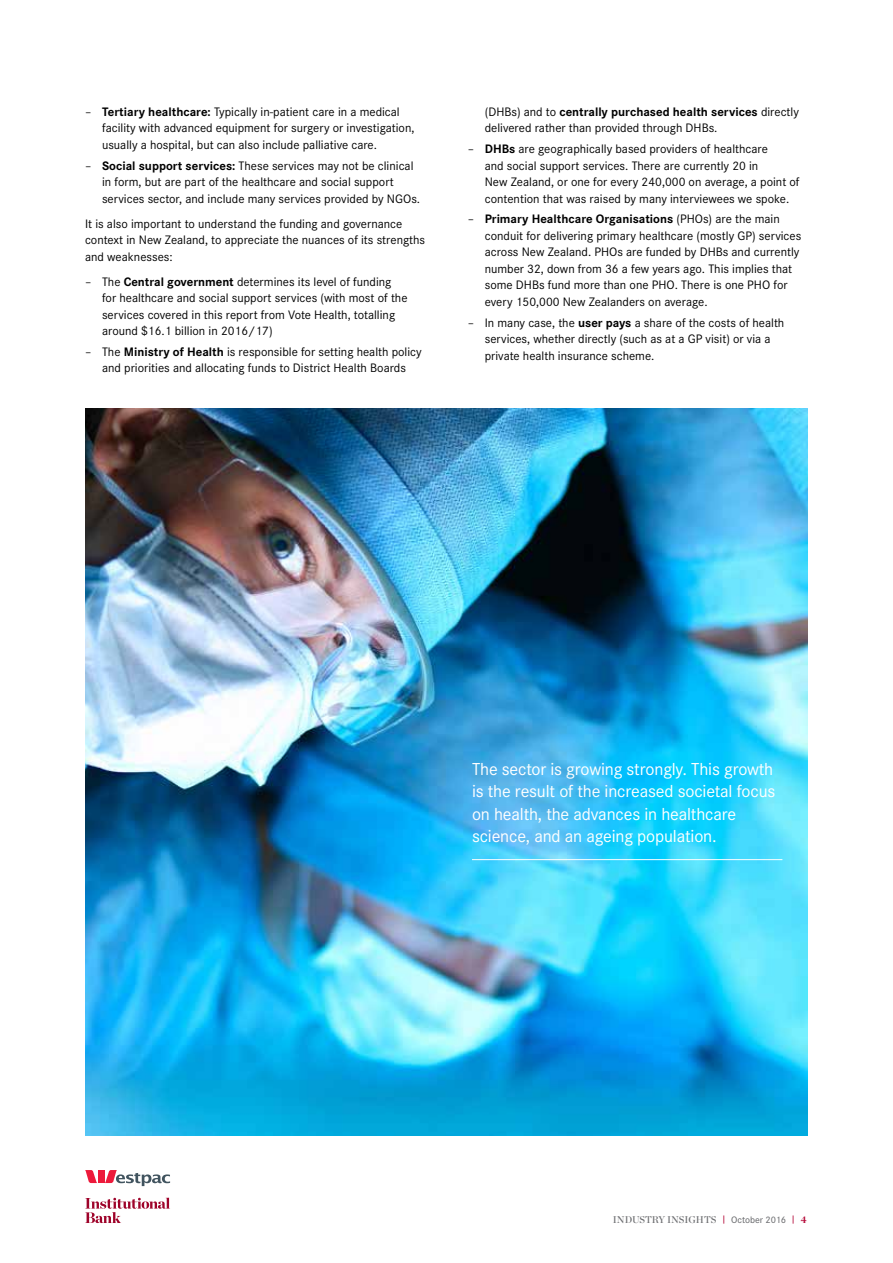
<style>
.page{position:relative;width:893px;height:1263px;background:#fff}
.page>*{position:absolute;margin:0;border:0;box-sizing:border-box;transform-origin:0 0}
.t1{font:18px/22.5px "Corporate S";letter-spacing:-.01em;color:#fff}
.t2{font:12.75px/16.5px "Corporate S";color:#000}
.t3{font:9.75px "Chronicle Display Semi";color:#6d6e71}
.s1{font-weight:700}
.s2{font-family:"Corporate S";font-weight:500;color:#b50938}
.s3{font-family:"Corporate S";font-weight:500}
.s4{font-family:"Chronicle Display";font-weight:700;color:#b50938}
</style>
<div class="page">
<svg style="left:85px;top:1198px;width:85px;height:25px"></svg>
<svg style="left:85px;top:1170px;width:12px;height:13px"></svg>
<div style="left:98px;top:1170px;width:6px;height:13px;background:#ed1a3b"></div>
<svg style="left:105px;top:1170px;width:65px;height:16px"></svg>
<img style="left:85px;top:408px;width:723px;height:727px">
<hr style="left:472px;top:859px;width:310px;height:1px;background:#fff">
<p class="t2" style="left:102px;top:104px;width:314px;text-indent:-17px">– <span class="s1">Tertiary healthcare:</span> Typically in-patient care in a medical facility with advanced equipment for surgery or investigation, usually a hospital, but can also include palliative care.</p>
<p class="t2" style="left:102px;top:157px;width:320px;text-indent:-17px">– <span class="s1">Social support services:</span> These services may not be clinical in form, but are part of the healthcare and social support services sector, and include many services provided by NGOs.</p>
<p class="t2" style="left:85px;top:215px;width:342px">It is also important to understand the funding and governance context in New Zealand, to appreciate the nuances of its strengths and weaknesses:</p>
<p class="t2" style="left:102px;top:273px;width:307px;text-indent:-17px">– The <span class="s1">Central government</span> determines its level of funding for healthcare and social support services (with most of the services covered in this report from Vote Health, totalling around $16.1 billion in 2016/17)</p>
<p class="t2" style="left:85px;top:344px;width:338px;text-align:center">– The <span class="s1">Ministry of Health</span> is responsible for setting health policy and priorities and allocating funds to District Health Boards</p>
<p class="t2" style="left:485px;top:104px;width:316px">(DHBs) and to <span class="s1">centrally purchased health services</span> directly delivered rather than provided through DHBs.</p>
<p class="t2" style="left:485px;top:141px;width:316px;text-indent:-17px">– <span class="s1">DHBs</span> are geographically based providers of healthcare<br>and social support services. There are currently 20 in<br>New Zealand, or one for every 240,000 on average, a point of contention that was raised by many interviewees we spoke.</p>
<p class="t2" style="left:485px;top:211px;width:318px;text-indent:-17px">– <span class="s1">Primary Healthcare Organisations</span> (PHOs) are the main conduit for delivering primary healthcare (mostly GP) services across New Zealand. PHOs are funded by DHBs and currently number 32, down from 36 a few years ago. This implies that some DHBs fund more than one PHO. There is one PHO for every 150,000 New Zealanders on average.</p>
<p class="t2" style="left:485px;top:314px;width:301px;text-indent:-17px">– In many case, the <span class="s1">user pays</span> a share of the costs of health services, whether directly (such as at a GP visit) or via a private health insurance scheme.</p>
<h1 class="t1" style="left:472px;top:758px;width:305px">The sector is growing strongly. This growth is the result of the increased societal focus on health, the advances in healthcare science, and an ageing population.</h1>
<p class="t3" style="left:613px;top:1214px;width:195px">INDUSTRY INSIGHTS <span class="s2">|</span> <span class="s3">October 2016</span> <span class="s2">|</span> <span class="s4">4</span></p>
</div>
